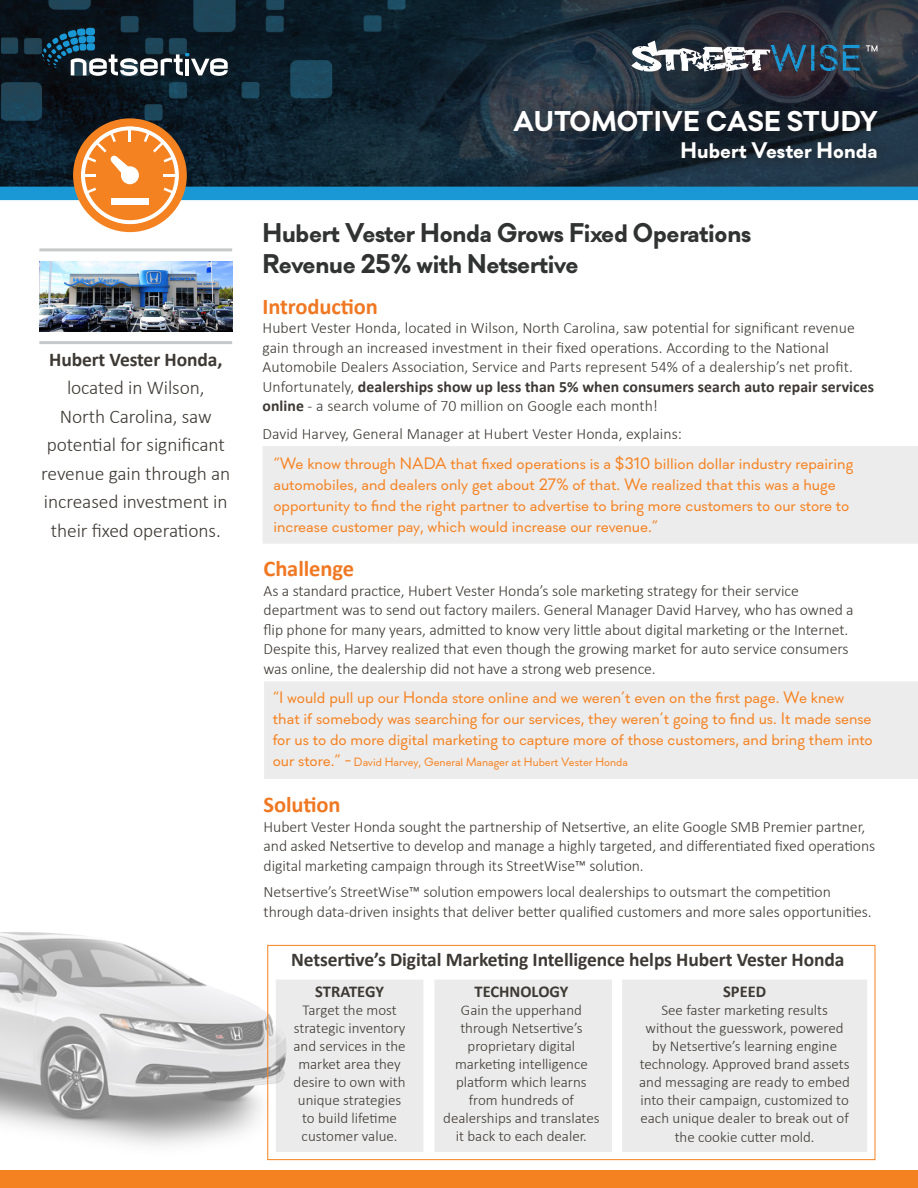
<style>
.page{position:relative;width:918px;height:1188px;background:#fff}
.page>*{position:absolute;margin:0;border:0;box-sizing:border-box;transform-origin:0 0}
.t1{font:700 28.5px "Soin Sans Pro";letter-spacing:.015em;color:#fff}
.t2{font:700 27px/31.5px "Soin Sans Pro";letter-spacing:-.01em;color:#313232}
.t3{font:700 22.5px "Calibri";letter-spacing:-.005em;color:#f07822}
.t4{font:700 22.5px "Soin Sans Pro";color:#fff}
.t5{font:300 19.5px/28.5px "Calibri";letter-spacing:-.005em;color:#3d3934;text-align:center}
.t6{font:700 19.5px "Calibri";letter-spacing:-.005em;color:#3d3934}
.t7{font:16.5px/21px "Soin Sans Pro";color:#f58220}
.t8{font:700 16.5px "Calibri";color:#3d3934}
.t9{font:300 15.75px/19.5px "Calibri";letter-spacing:-.005em;color:#3d3934}
.t10{font:300 15px/18px "Calibri";color:#3d3934;text-align:center}
.t11{font:12px "Soin Sans Pro";color:#f58220}
.s1{font-weight:700}
.s2{font-size:16.5px}
</style>
<div class="page">
<img style="left:0;top:932px;width:306px;height:213px">
<div style="left:263px;top:291px;width:655px;height:606px;background:linear-gradient(to right,#f9f9f9,#f9f9f9)"></div>
<div style="left:267px;top:945px;width:608px;height:215px;border:1px solid #f58220"></div>
<hr style="left:39px;top:248px;width:193px;height:3px;background:#c7c8ca">
<hr style="left:39px;top:341px;width:193px;height:3px;background:#c7c8ca">
<img style="left:0;top:0;width:918px;height:187px">
<div style="left:0;top:187px;width:918px;height:13px;background:#1a98d6"></div>
<div style="left:502px;top:98px;width:387px;height:73px;background:#231f20;opacity:.68"></div>
<svg style="left:820px;top:45px;width:40px;height:26px"></svg>
<svg style="left:631px;top:40px;width:183px;height:32px"></svg>
<svg style="left:866px;top:45px;width:11px;height:6px"></svg>
<div style="left:33px;top:18px;width:205px;height:68px;background:#231f20;opacity:.55"></div>
<svg style="left:41px;top:28px;width:187px;height:48px"></svg>
<svg style="left:73px;top:118px;width:114px;height:114px"></svg>
<div style="left:0;top:1171px;width:918px;height:17px;background:#f58220"></div>
<div style="left:276px;top:980px;width:147px;height:172px;background:#ebebeb"></div>
<div style="left:434px;top:980px;width:178px;height:172px;background:#ebebeb"></div>
<div style="left:622px;top:980px;width:245px;height:172px;background:#ebebeb"></div>
<img style="left:39px;top:261px;width:193px;height:70px">
<p class="t5" style="left:41px;top:344px;width:191px"><span class="s1">Hubert Vester Honda, </span>located in Wilson,<br>North Carolina, saw potential for significant revenue gain through an increased investment in their fixed operations.</p>
<p class="t1" style="left:513px;top:104px;width:365px">AUTOMOTIVE CASE STUDY</p>
<p class="t4" style="left:681px;top:137px;width:198px">Hubert Vester Honda</p>
<p class="t2" style="left:263px;top:217px;width:490px">Hubert Vester Honda Grows Fixed Operations<br>Revenue 25% with Netsertive</p>
<p class="t3" style="left:263px;top:292px;width:117px">Introduction</p>
<p class="t9" style="left:263px;top:317px;width:613px">Hubert Vester Honda, located in Wilson, North Carolina, saw potential for significant revenue gain through an increased investment in their fixed operations. According to the National Automobile Dealers Association, Service and Parts represent 54% of a dealership’s net profit.<br>Unfortunately, <span class="s1">dealerships show up less than 5% when consumers search auto repair services online</span> - a search volume of 70 million on Google each month!</p>
<p class="t9" style="left:263px;top:423px;width:421px">David Harvey, General Manager at Hubert Vester Honda, explains:</p>
<p class="t7" style="left:273px;top:453px;width:582px">“We know through NADA that fixed operations is a $310 billion dollar industry repairing automobiles, and dealers only get about 27% of that. We realized that this was a huge opportunity to find the right partner to advertise to bring more customers to our store to increase customer pay, which would increase our revenue.”</p>
<p class="t3" style="left:264px;top:554px;width:92px">Challenge</p>
<p class="t9" style="left:264px;top:580px;width:592px">As a standard practice, Hubert Vester Honda’s sole marketing strategy for their service department was to send out factory mailers. General Manager David Harvey, who has owned a flip phone for many years, admitted to know very little about digital marketing or the Internet.<br>Despite this, Harvey realized that even though the growing market for auto service consumers was online, the dealership did not have a strong web presence.</p>
<p class="t7" style="left:273px;top:688px;width:602px">“I would pull up our Honda store online and we weren’t even on the first page. We knew that if somebody was searching for our services, they weren’t going to find us. It made sense for us to do more digital marketing to capture more of those customers, and bring them into</p>
<p class="t11" style="left:273px;top:755px;width:357px"><span class="s2">our store.” -</span> David Harvey, General Manager at Hubert Vester Honda</p>
<p class="t3" style="left:264px;top:791px;width:79px">Solution</p>
<p class="t9" style="left:264px;top:816px;width:613px">Hubert Vester Honda sought the partnership of Netsertive, an elite Google SMB Premier partner, and asked Netsertive to develop and manage a highly targeted, and differentiated fixed operations digital marketing campaign through its StreetWise™ solution.</p>
<p class="t9" style="left:264px;top:881px;width:610px">Netsertive’s StreetWise™ solution empowers local dealerships to outsmart the competition through data-driven insights that deliver better qualified customers and more sales opportunities.</p>
<p class="t6" style="left:291px;top:948px;width:555px">Netsertive’s Digital Marketing Intelligence helps Hubert Vester Honda</p>
<p class="t8" style="left:315px;top:981px;width:70px">STRATEGY</p>
<p class="t10" style="left:294px;top:1000px;width:114px">Target the most strategic inventory and services in the market area they desire to own with unique strategies to build lifetime customer value.</p>
<p class="t8" style="left:475px;top:981px;width:95px">TECHNOLOGY</p>
<p class="t10" style="left:443px;top:1000px;width:158px">Gain the upperhand through Netsertive’s proprietary digital marketing intelligence platform which learns from hundreds of dealerships and translates it back to each dealer.</p>
<p class="t8" style="left:723px;top:981px;width:45px">SPEED</p>
<p class="t10" style="left:639px;top:1000px;width:212px">See faster marketing results without the guesswork, powered by Netsertive’s learning engine technology. Approved brand assets and messaging are ready to embed into their campaign, customized to each unique dealer to break out of</p>
<p class="t10" style="left:675px;top:1127px;width:141px">the cookie cutter mold.</p>
</div>
